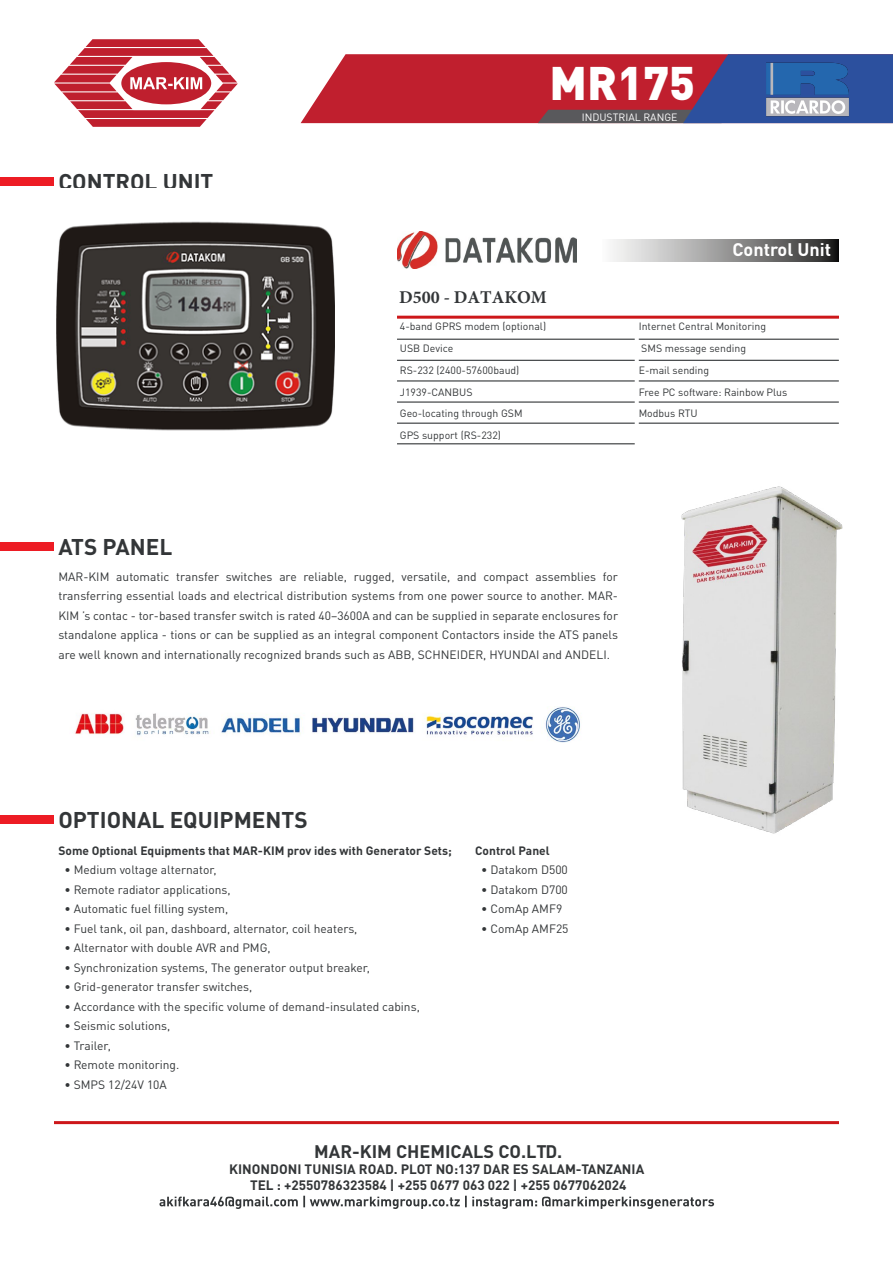
<style>
.page{position:relative;width:893px;height:1263px;background:#fff}
.page>*{position:absolute;margin:0;border:0;box-sizing:border-box;transform-origin:0 0}
.t1{font:900 46.5px "DIN Pro";color:#fff}
.t2{font:700 22.5px "DIN Pro";color:#333638}
.t3{font:700 18px "DIN Pro";color:#333638}
.t4{font:700 18px "Minion Pro";color:#333638}
.t5{font:700 18px "DIN Pro";color:#fff}
.t6{font:700 13.5px/15.9px "DIN Pro";color:#333638;text-align:center}
.t7{font:12px/19.5px "DIN Pro";color:#333638;text-align:justify}
.t8{font:700 12px "DIN Pro";color:#333638}
.t9{font:10.5px/21.8px "DIN Pro";color:#333638}
.t10{font:10.5px "DIN Pro";color:#fff}
</style>
<div class="page">
<svg style="left:612px;top:239px;width:227px;height:22px;background:#929292"></svg>
<hr style="left:54px;top:1121px;width:785px;height:3px;background:#cd171a">
<svg style="left:301px;top:54px;width:592px;height:69px;background:#a1354f"></svg>
<img style="left:397px;top:232px;width:180px;height:36px">
<div style="left:0;top:177px;width:54px;height:9px;background:#ed1c24"></div>
<div style="left:0;top:542px;width:54px;height:9px;background:#ed1c24"></div>
<div style="left:0;top:815px;width:54px;height:9px;background:#ed1c24"></div>
<hr style="left:397px;top:316px;width:442px;height:3px;background:#cd171a">
<hr style="left:397px;top:339px;width:238px;height:1px;background:#333638">
<hr style="left:639px;top:339px;width:200px;height:1px;background:#333638">
<hr style="left:397px;top:360px;width:238px;height:1px;background:#333638">
<hr style="left:639px;top:360px;width:200px;height:1px;background:#333638">
<hr style="left:397px;top:380px;width:238px;height:1px;background:#333638">
<hr style="left:639px;top:380px;width:200px;height:1px;background:#333638">
<hr style="left:397px;top:401px;width:238px;height:2px;background:#333638">
<hr style="left:639px;top:401px;width:200px;height:2px;background:#333638">
<hr style="left:397px;top:423px;width:238px;height:1px;background:#333638">
<hr style="left:639px;top:423px;width:200px;height:1px;background:#333638">
<hr style="left:397px;top:443px;width:238px;height:1px;background:#333638">
<img style="left:75px;top:707px;width:506px;height:36px">
<svg style="left:54px;top:39px;width:184px;height:88px"></svg>
<svg style="left:159px;top:1196px;width:555px;height:13px"></svg>
<img style="left:681px;top:486px;width:162px;height:348px">
<img style="left:761px;top:54px;width:93px;height:70px">
<img style="left:56px;top:221px;width:278px;height:210px">
<h2 class="t2" style="left:58px;top:164px;width:156px">CONTROL UNIT</h2>
<h2 class="t2" style="left:58px;top:528px;width:116px">ATS PANEL</h2>
<h1 class="t1" style="left:550px;top:43px;width:147px">MR175</h1>
<p class="t10" style="left:582px;top:109px;width:97px">INDUSTRIAL RANGE</p>
<h3 class="t5" style="left:732px;top:234px;width:100px">Control Unit</h3>
<h3 class="t4" style="left:399px;top:285px;width:149px">D500 - DATAKOM</h3>
<p class="t9" style="left:400px;top:315px;width:148px">4-band GPRS modem (optional)<br>USB Device<br>RS-232 (2400-57600baud)<br>J1939-CANBUS<br>Geo-locating through GSM<br>GPS support (RS-232)</p>
<p class="t9" style="left:639px;top:315px;width:150px">Internet Central Monitoring<br>SMS message sending<br>E-mail sending<br>Free PC software: Rainbow Plus<br>Modbus RTU</p>
<p class="t7" style="left:58px;top:565px;width:561px">MAR-KIM automatic transfer switches are reliable, rugged, versatile, and compact assemblies for transferring essential loads and electrical distribution systems from one power source to another. MAR-KIM ’s contac - tor-based transfer switch is rated 40–3600A and can be supplied in separate enclosures for standalone applica - tions or can be supplied as an integral component Contactors inside the ATS panels are well known and internationally recognized brands such as ABB, SCHNEIDER, HYUNDAI and ANDELI.</p>
<h2 class="t2" style="left:58px;top:801px;width:251px">OPTIONAL EQUIPMENTS</h2>
<p class="t8" style="left:58px;top:840px;width:395px">Some Optional Equipments that MAR-KIM prov ides with Generator Sets;</p>
<p class="t7" style="left:64px;top:859px;width:154px">• Medium voltage alternator,</p>
<p class="t7" style="left:64px;top:878px;width:168px">• Remote radiator applications,</p>
<p class="t7" style="left:64px;top:898px;width:165px">• Automatic fuel filling system,</p>
<p class="t7" style="left:64px;top:917px;width:295px">• Fuel tank, oil pan, dashboard, alternator, coil heaters,</p>
<p class="t7" style="left:64px;top:937px;width:208px">• Alternator with double AVR and PMG,</p>
<p class="t7" style="left:64px;top:956px;width:307px">• Synchronization systems, The generator output breaker,</p>
<p class="t7" style="left:64px;top:976px;width:190px">• Grid-generator transfer switches,</p>
<p class="t7" style="left:64px;top:995px;width:357px">• Accordance with the specific volume of demand-insulated cabins,</p>
<p class="t7" style="left:64px;top:1015px;width:108px">• Seismic solutions,</p>
<p class="t7" style="left:64px;top:1034px;width:48px">• Trailer,</p>
<p class="t7" style="left:64px;top:1054px;width:116px">• Remote monitoring.</p>
<p class="t7" style="left:64px;top:1073px;width:104px">• SMPS 12/24V 10A</p>
<p class="t8" style="left:475px;top:840px;width:76px">Control Panel</p>
<p class="t7" style="left:481px;top:859px;width:88px">• Datakom D500</p>
<p class="t7" style="left:481px;top:878px;width:88px">• Datakom D700</p>
<p class="t7" style="left:481px;top:898px;width:83px">• ComAp AMF9</p>
<p class="t7" style="left:481px;top:917px;width:89px">• ComAp AMF25</p>
<h3 class="t3" style="left:314px;top:1136px;width:250px">MAR-KIM CHEMICALS CO.LTD.</h3>
<p class="t6" style="left:229px;top:1159px;width:417px">KINONDONI TUNISIA ROAD. PLOT NO:137 DAR ES SALAM-TANZANIA<br>TEL : +2550786323584 | +255 0677 063 022 | +255 0677062024</p>
</div>
